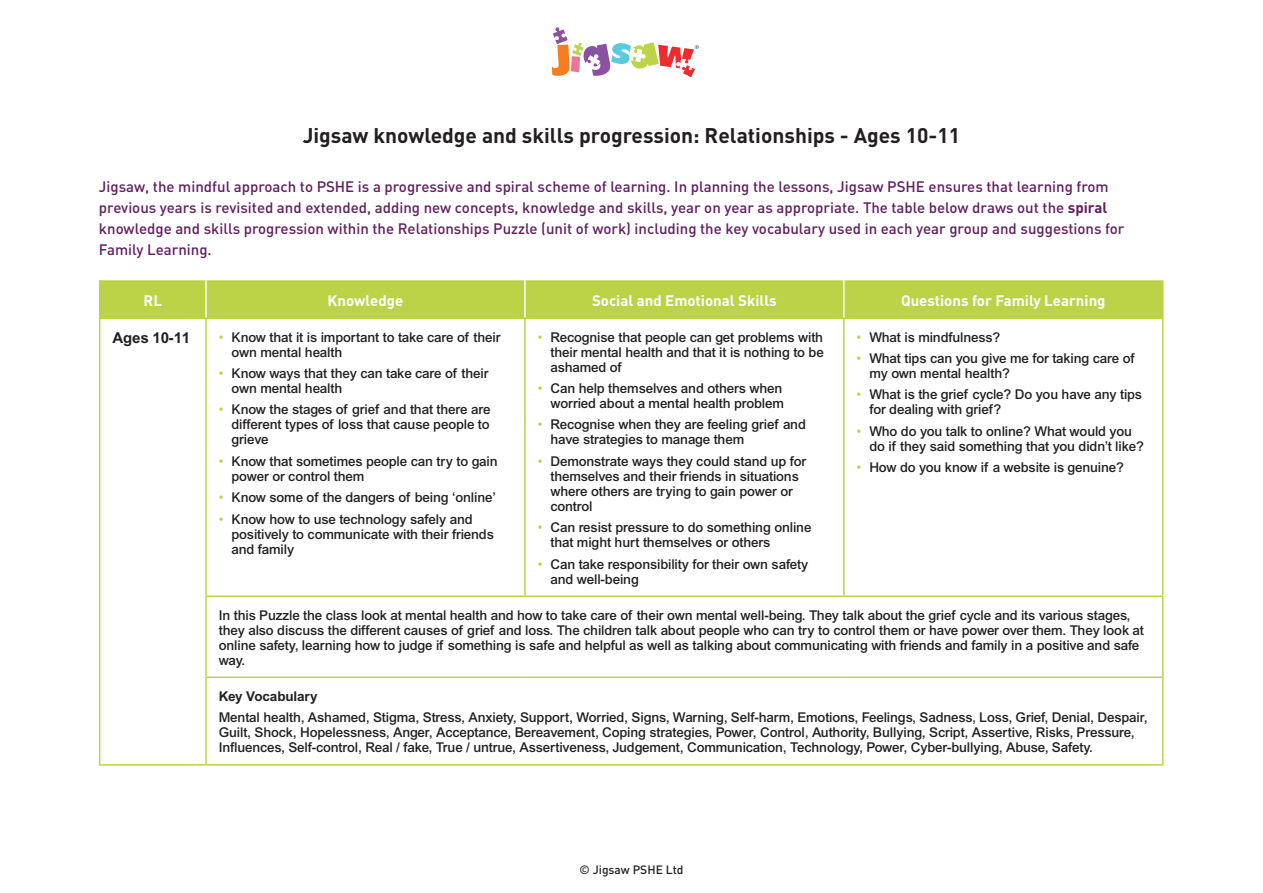
<style>
.page{position:relative;width:1263px;height:893px;background:#fff}
.page>*{position:absolute;margin:0;border:0;box-sizing:border-box;transform-origin:0 0}
.t1{font:700 21px "DIN";color:#231f20}
.t2{font:500 15px/21px "DIN";color:#611e60}
.t3{font:700 15px "DIN";color:#fff}
.t4{font:700 15px "Arial";letter-spacing:-.01em;color:#231f20}
.t5{font:500 13.5px/15px "Arial";letter-spacing:-.01em;color:#231f20}
.t6{font:700 13.5px "Arial";letter-spacing:-.01em;color:#231f20}
.t7{font:500 12px "DIN";color:#231f20}
.s1{font-weight:700}
.s2{font-weight:400;color:#bcd348}
</style>
<div class="page">
<svg style="left:552px;top:27px;width:147px;height:50px"></svg>
<div style="left:100px;top:280px;width:1062px;height:38px;background:#bcd348"></div>
<hr style="left:205px;top:280px;width:2px;height:38px;background:#fff">
<hr style="left:524px;top:280px;width:2px;height:38px;background:#fff">
<hr style="left:843px;top:280px;width:2px;height:38px;background:#fff">
<hr style="left:99px;top:280px;width:1px;height:38px;background:#bcd348">
<hr style="left:1162px;top:280px;width:1px;height:38px;background:#bcd348">
<hr style="left:99px;top:319px;width:1px;height:277px;background:#bcd348">
<hr style="left:99px;top:596px;width:1px;height:81px;background:#bcd348">
<hr style="left:99px;top:677px;width:1px;height:87px;background:#bcd348">
<hr style="left:99px;top:318px;width:107px;height:1px;background:#bcd348">
<hr style="left:205px;top:319px;width:2px;height:276px;background:#bcd348">
<hr style="left:206px;top:318px;width:319px;height:1px;background:#bcd348">
<hr style="left:524px;top:319px;width:2px;height:276px;background:#bcd348">
<hr style="left:525px;top:318px;width:319px;height:1px;background:#bcd348">
<hr style="left:843px;top:319px;width:2px;height:276px;background:#bcd348">
<hr style="left:844px;top:318px;width:319px;height:1px;background:#bcd348">
<hr style="left:1162px;top:319px;width:1px;height:276px;background:#bcd348">
<hr style="left:205px;top:597px;width:2px;height:80px;background:#bcd348">
<hr style="left:205px;top:595px;width:320px;height:2px;background:#bcd348">
<hr style="left:525px;top:595px;width:319px;height:2px;background:#bcd348">
<hr style="left:844px;top:595px;width:319px;height:2px;background:#bcd348">
<hr style="left:1162px;top:597px;width:1px;height:80px;background:#bcd348">
<hr style="left:99px;top:764px;width:107px;height:2px;background:#bcd348">
<hr style="left:205px;top:678px;width:2px;height:86px;background:#bcd348">
<hr style="left:205px;top:677px;width:320px;height:1px;background:#bcd348">
<hr style="left:525px;top:677px;width:319px;height:1px;background:#bcd348">
<hr style="left:844px;top:677px;width:319px;height:1px;background:#bcd348">
<hr style="left:206px;top:764px;width:319px;height:2px;background:#bcd348">
<hr style="left:525px;top:764px;width:319px;height:2px;background:#bcd348">
<hr style="left:844px;top:764px;width:319px;height:2px;background:#bcd348">
<hr style="left:1162px;top:678px;width:1px;height:86px;background:#bcd348">
<p class="t1" style="left:303px;top:121px;width:659px">Jigsaw knowledge and skills progression: Relationships - Ages 10-11</p>
<p class="t2" style="left:99px;top:176px;width:1027px">Jigsaw, the mindful approach to PSHE is a progressive and spiral scheme of learning. In planning the lessons, Jigsaw PSHE ensures that learning from previous years is revisited and extended, adding new concepts, knowledge and skills, year on year as appropriate. The table below draws out the <span class="s1">spiral </span>knowledge and skills progression within the Relationships Puzzle (unit of work) including the key vocabulary used in each year group and suggestions for Family Learning.</p>
<p class="t3" style="left:144px;top:290px;width:20px">RL</p>
<p class="t3" style="left:328px;top:290px;width:77px">Knowledge</p>
<p class="t3" style="left:592px;top:290px;width:186px">Social and Emotional Skills</p>
<p class="t3" style="left:901px;top:290px;width:206px">Questions for Family Learning</p>
<p class="t4" style="left:112px;top:329px;width:79px">Ages 10-11</p>
<p class="t5" style="left:231px;top:329px;width:270px;text-indent:-13px"><span class="s2">•</span> Know that it is important to take care of their own mental health</p>
<p class="t5" style="left:231px;top:366px;width:258px;text-indent:-13px"><span class="s2">•</span> Know ways that they can take care of their own mental health</p>
<p class="t5" style="left:231px;top:402px;width:260px;text-align:justify;text-indent:-13px"><span class="s2">•</span> Know the stages of grief and that there are different types of loss that cause people to grieve</p>
<p class="t5" style="left:231px;top:453px;width:268px;text-indent:-13px"><span class="s2">•</span> Know that sometimes people can try to gain power or control them</p>
<p class="t5" style="left:219px;top:490px;width:279px"><span class="s2">•</span> Know some of the dangers of being ‘online’</p>
<p class="t5" style="left:231px;top:511px;width:264px;text-indent:-13px"><span class="s2">•</span> Know how to use technology safely and positively to communicate with their friends and family</p>
<p class="t5" style="left:857px;top:329px;width:145px"><span class="s2">•</span> What is mindfulness?</p>
<p class="t5" style="left:869px;top:351px;width:267px;text-indent:-13px"><span class="s2">•</span> What tips can you give me for taking care of my own mental health?</p>
<p class="t5" style="left:869px;top:387px;width:274px;text-indent:-13px"><span class="s2">•</span> What is the grief cycle? Do you have any tips for dealing with grief?</p>
<p class="t5" style="left:869px;top:423px;width:276px;text-indent:-13px"><span class="s2">•</span> Who do you talk to online? What would you do if they said something that you didn’t like?</p>
<p class="t5" style="left:857px;top:460px;width:269px"><span class="s2">•</span> How do you know if a website is genuine?</p>
<p class="t5" style="left:550px;top:329px;width:275px;text-align:justify;text-indent:-13px"><span class="s2">•</span> Recognise that people can get problems with their mental health and that it is nothing to be ashamed of</p>
<p class="t5" style="left:538px;top:381px;width:248px;text-align:right"><span class="s2">•</span> Can help themselves and others when worried about a mental health problem</p>
<p class="t5" style="left:550px;top:417px;width:257px;text-indent:-13px"><span class="s2">•</span> Recognise when they are feeling grief and have strategies to manage them</p>
<p class="t5" style="left:550px;top:453px;width:257px;text-indent:-13px"><span class="s2">•</span> Demonstrate ways they could stand up for themselves and their friends in situations where others are trying to gain power or control</p>
<p class="t5" style="left:550px;top:520px;width:262px;text-indent:-13px"><span class="s2">•</span> Can resist pressure to do something online that might hurt themselves or others</p>
<p class="t5" style="left:550px;top:556px;width:259px;text-indent:-13px"><span class="s2">•</span> Can take responsibility for their own safety and well-being</p>
<p class="t5" style="left:219px;top:607px;width:927px">In this Puzzle the class look at mental health and how to take care of their own mental well-being. They talk about the grief cycle and its various stages, they also discuss the different causes of grief and loss. The children talk about people who can try to control them or have power over them. They look at online safety, learning how to judge if something is safe and helpful as well as talking about communicating with friends and family in a positive and safe way.</p>
<p class="t6" style="left:219px;top:688px;width:100px">Key Vocabulary</p>
<p class="t5" style="left:219px;top:710px;width:930px">Mental health, Ashamed, Stigma, Stress, Anxiety, Support, Worried, Signs, Warning, Self-harm, Emotions, Feelings, Sadness, Loss, Grief, Denial, Despair,<br>Guilt, Shock, Hopelessness, Anger, Acceptance, Bereavement, Coping strategies, Power, Control, Authority, Bullying, Script, Assertive, Risks, Pressure,<br>Influences, Self-control, Real / fake, True / untrue, Assertiveness, Judgement, Communication, Technology, Power, Cyber-bullying, Abuse, Safety.</p>
<p class="t7" style="left:579px;top:862px;width:105px">© Jigsaw PSHE Ltd</p>
</div>
